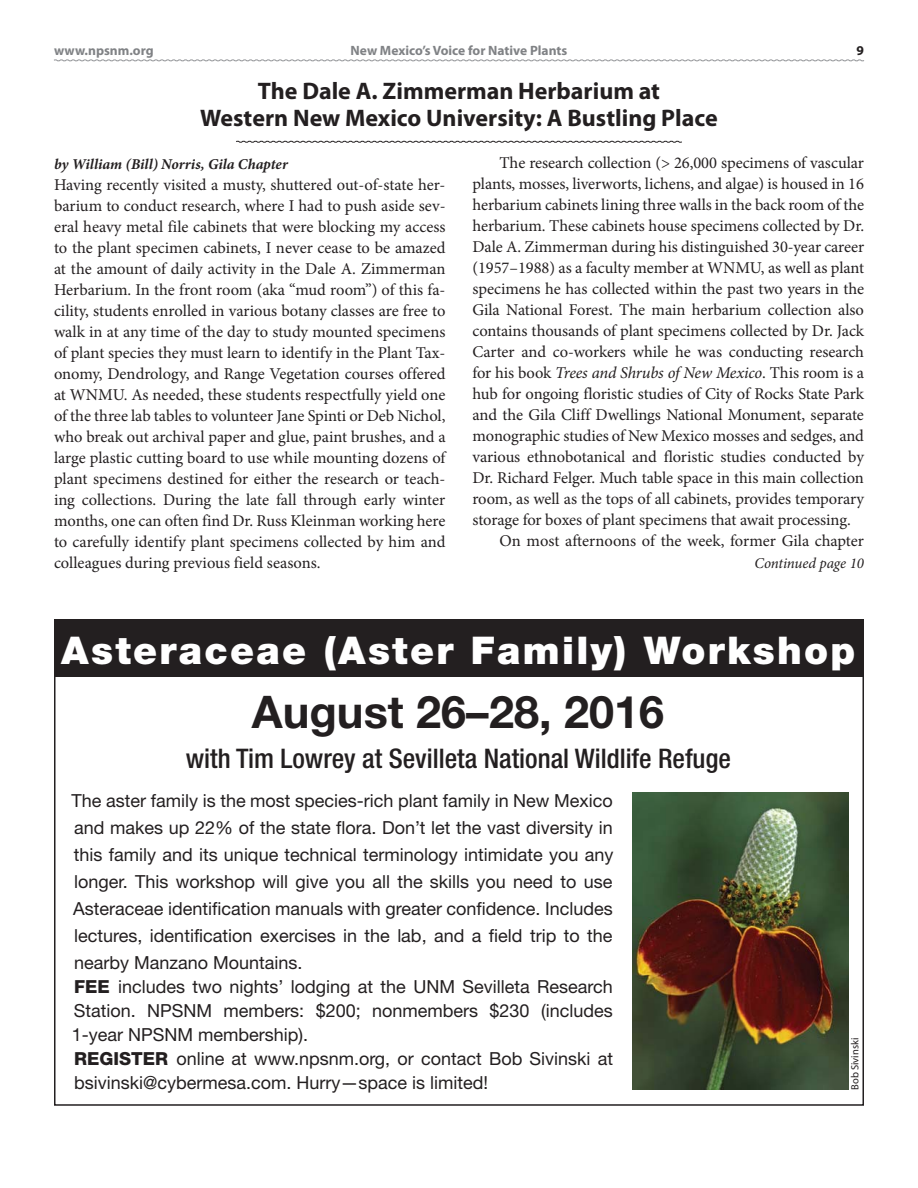
<style>
.page{position:relative;width:918px;height:1188px;background:#fff}
.page>*{position:absolute;margin:0;border:0;box-sizing:border-box;transform-origin:0 0}
.t1{font:700 45px "Helvetica Neue LT Std";color:#231f20}
.t2{font:900 38.25px "Helvetica Neue LT Std";letter-spacing:.06em;color:#fff}
.t3{font:500 condensed 27px "Helvetica Neue LT Std";color:#231f20}
.t4{font:700 24px/27px "Myriad Pro";color:#231f20;text-align:center}
.t5{font:18px/27px "Helvetica Neue LT Std";color:#231f20;text-align:justify}
.t6{font:16.5px/21px "Minion Pro";letter-spacing:-.005em;color:#231f20;text-align:justify}
.t7{font:italic 16.5px "Minion Pro";letter-spacing:-.01em;color:#231f20}
.t8{font:italic 700 15px "Minion Pro";color:#231f20}
.t9{font:italic 15px "Minion Pro";letter-spacing:-.01em;color:#231f20}
.t10{font:700 13.5px "Myriad Pro";color:#808285}
.t11{font:700 13.5px "Myriad Pro";color:#231f20}
.t12{font:10.5px "Myriad Pro";color:#231f20}
.s1{font-style:normal}
.s2{font-weight:800}
</style>
<div class="page">
<svg style="left:54px;top:59px;width:810px;height:3px"></svg>
<svg style="left:236px;top:140px;width:446px;height:3px"></svg>
<div style="left:54px;top:620px;width:810px;height:57px;background:#231f20"></div>
<img style="left:632px;top:792px;width:216px;height:298px">
<p class="t10" style="left:54px;top:46px;width:101px">www.npsnm.org</p>
<p class="t10" style="left:351px;top:46px;width:218px">New Mexico’s Voice for Native Plants</p>
<p class="t11" style="left:857px;top:46px;width:9px">9</p>
<h3 class="t4" style="left:200px;top:80px;width:519px">The Dale A. Zimmerman Herbarium at<br>Western New Mexico University: A Bustling Place</h3>
<p class="t6" style="left:500px;top:154px;width:366px">The research collection (&gt; 26,000 specimens of vascular</p>
<p class="t6" style="left:472px;top:175px;width:393px">plants, mosses, liverworts, lichens, and algae) is housed in 16</p>
<p class="t6" style="left:472px;top:196px;width:393px">herbarium cabinets lining three walls in the back room of the</p>
<p class="t6" style="left:472px;top:217px;width:393px">herbarium. These cabinets house specimens collected by Dr.</p>
<p class="t6" style="left:472px;top:238px;width:393px">Dale A. Zimmerman during his distinguished 30-year career</p>
<p class="t6" style="left:472px;top:259px;width:393px">(1957–1988) as a faculty member at WNMU, as well as plant</p>
<p class="t6" style="left:472px;top:280px;width:393px">specimens he has collected within the past two years in the</p>
<p class="t6" style="left:472px;top:301px;width:393px">Gila National Forest. The main herbarium collection also</p>
<p class="t6" style="left:472px;top:322px;width:393px">contains thousands of plant specimens collected by Dr. Jack</p>
<p class="t6" style="left:472px;top:343px;width:393px">Carter and co-workers while he was conducting research</p>
<p class="t7" style="left:472px;top:367px;width:393px"><span class="s1">for his book</span> Trees and Shrubs of New Mexico<span class="s1">. This room is a</span></p>
<p class="t6" style="left:472px;top:385px;width:393px">hub for ongoing floristic studies of City of Rocks State Park</p>
<p class="t6" style="left:472px;top:406px;width:393px">and the Gila Cliff Dwellings National Monument, separate</p>
<p class="t6" style="left:472px;top:427px;width:393px">monographic studies of New Mexico mosses and sedges, and</p>
<p class="t6" style="left:472px;top:448px;width:393px">various ethnobotanical and floristic studies conducted by</p>
<p class="t6" style="left:472px;top:469px;width:393px">Dr. Richard Felger. Much table space in this main collection</p>
<p class="t6" style="left:472px;top:490px;width:393px">room, as well as the tops of all cabinets, provides temporary</p>
<p class="t6" style="left:472px;top:511px;width:380px">storage for boxes of plant specimens that await processing.</p>
<p class="t6" style="left:500px;top:532px;width:366px">On most afternoons of the week, former Gila chapter</p>
<p class="t9" style="left:755px;top:557px;width:111px">Continued page 10</p>
<p class="t8" style="left:54px;top:158px;width:235px">by William (Bill) Norris, Gila Chapter</p>
<p class="t6" style="left:54px;top:176px;width:393px">Having recently visited a musty, shuttered out-of-state her&shy;barium to conduct research, where I had to push aside sev&shy;eral heavy metal file cabinets that were blocking my access to the plant specimen cabinets, I never cease to be amazed at the amount of daily activity in the Dale A. Zimmerman Herbarium. In the front room (aka “mud room”) of this fa&shy;cility, students enrolled in various botany classes are free to walk in at any time of the day to study mounted specimens of plant species they must learn to identify in the Plant Tax&shy;onomy, Dendrology, and Range Vegetation courses offered at WNMU. As needed, these students respectfully yield one of the three lab tables to volunteer Jane Spinti or Deb Nichol, who break out archival paper and glue, paint brushes, and a large plastic cutting board to use while mounting dozens of plant specimens destined for either the research or teach&shy;ing collections. During the late fall through early winter months, one can often find Dr. Russ Kleinman working here to carefully identify plant specimens collected by him and colleagues during previous field seasons.</p>
<h2 class="t2" style="left:61px;top:628px;width:796px">Asteraceae (Aster Family) Workshop</h2>
<h1 class="t1" style="left:252px;top:686px;width:414px">August 26–28, 2016</h1>
<h3 class="t3" style="left:186px;top:749px;width:547px">with Tim Lowrey at Sevilleta National Wildlife Refuge</h3>
<p class="t5" style="left:72px;top:789px;width:543px">The aster family is the most species-rich plant family in New Mexico and makes up 22% of the state flora. Don’t let the vast diversity in this family and its unique technical terminology intimidate you any longer. This workshop will give you all the skills you need to use Asteraceae identification manuals with greater confidence. Includes lectures, identification exercises in the lab, and a field trip to the nearby Manzano Mountains.</p>
<p class="t5" style="left:72px;top:977px;width:543px;line-height:24px;text-align:left"><span class="s2">FEE</span> includes two nights’ lodging at the UNM Sevilleta Research Station. NPSNM members: $200; nonmembers $230 (includes 1-year NPSNM membership).<br><span class="s2">REGISTER</span> online at www.npsnm.org, or contact Bob Sivinski at bsivinski@cybermesa.com. Hurry—space is limited!</p>
<p class="t12" style="left:851px;top:1090px;width:54px;rotate:-90deg">Bob Sivinski</p>
</div>
